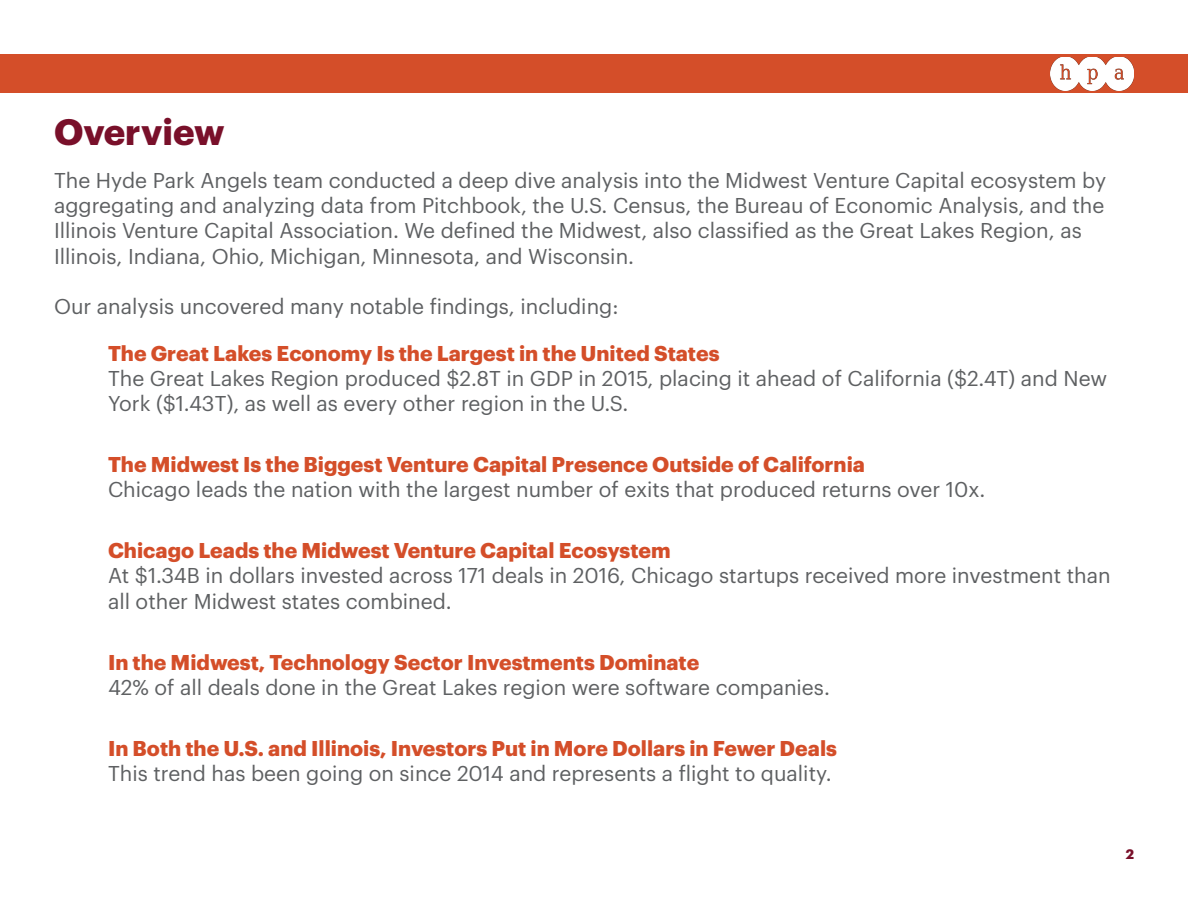
<style>
.page{position:relative;width:1188px;height:918px;background:#fff}
.page>*{position:absolute;margin:0;border:0;box-sizing:border-box;transform-origin:0 0}
.t1{font:700 36px "Graphik";color:#79102a}
.t2{font:21px/25.2px "Graphik";color:#5e6062}
.t3{font:700 21px "Graphik";color:#d44e29}
.t4{font:700 13.5px "Graphik";color:#79102a}
</style>
<div class="page">
<div style="left:0;top:54px;width:1188px;height:38px;background:#d44e29"></div>
<img style="left:1051px;top:57px;width:83px;height:33px">
<h1 class="t1" style="left:54px;top:104px;width:172px">Overview</h1>
<p class="t2" style="left:54px;top:166px;width:1054px">The Hyde Park Angels team conducted a deep dive analysis into the Midwest Venture Capital ecosystem by aggregating and analyzing data from Pitchbook, the U.S. Census, the Bureau of Economic Analysis, and the Illinois Venture Capital Association. We defined the Midwest, also classified as the Great Lakes Region, as Illinois, Indiana, Ohio, Michigan, Minnesota, and Wisconsin.</p>
<p class="t2" style="left:54px;top:292px;width:566px">Our analysis uncovered many notable findings, including:</p>
<p class="t3" style="left:108px;top:337px;width:613px">The Great Lakes Economy Is the Largest in the United States</p>
<p class="t2" style="left:108px;top:364px;width:1001px">The Great Lakes Region produced $2.8T in GDP in 2015, placing it ahead of California ($2.4T) and New<br>York ($1.43T), as well as every other region in the U.S.</p>
<p class="t3" style="left:108px;top:448px;width:759px">The Midwest Is the Biggest Venture Capital Presence Outside of California</p>
<p class="t2" style="left:108px;top:475px;width:879px">Chicago leads the nation with the largest number of exits that produced returns over 10x.</p>
<p class="t3" style="left:108px;top:534px;width:564px">Chicago Leads the Midwest Venture Capital Ecosystem</p>
<p class="t2" style="left:108px;top:562px;width:1004px">At $1.34B in dollars invested across 171 deals in 2016, Chicago startups received more investment than all other Midwest states combined.</p>
<p class="t3" style="left:108px;top:646px;width:593px">In the Midwest, Technology Sector Investments Dominate</p>
<p class="t2" style="left:108px;top:673px;width:723px">42% of all deals done in the Great Lakes region were software companies.</p>
<p class="t3" style="left:108px;top:732px;width:731px">In Both the U.S. and Illinois, Investors Put in More Dollars in Fewer Deals</p>
<p class="t2" style="left:108px;top:759px;width:725px">This trend has been going on since 2014 and represents a flight to quality.</p>
<p class="t4" style="left:1126px;top:844px;width:10px">2</p>
</div>
